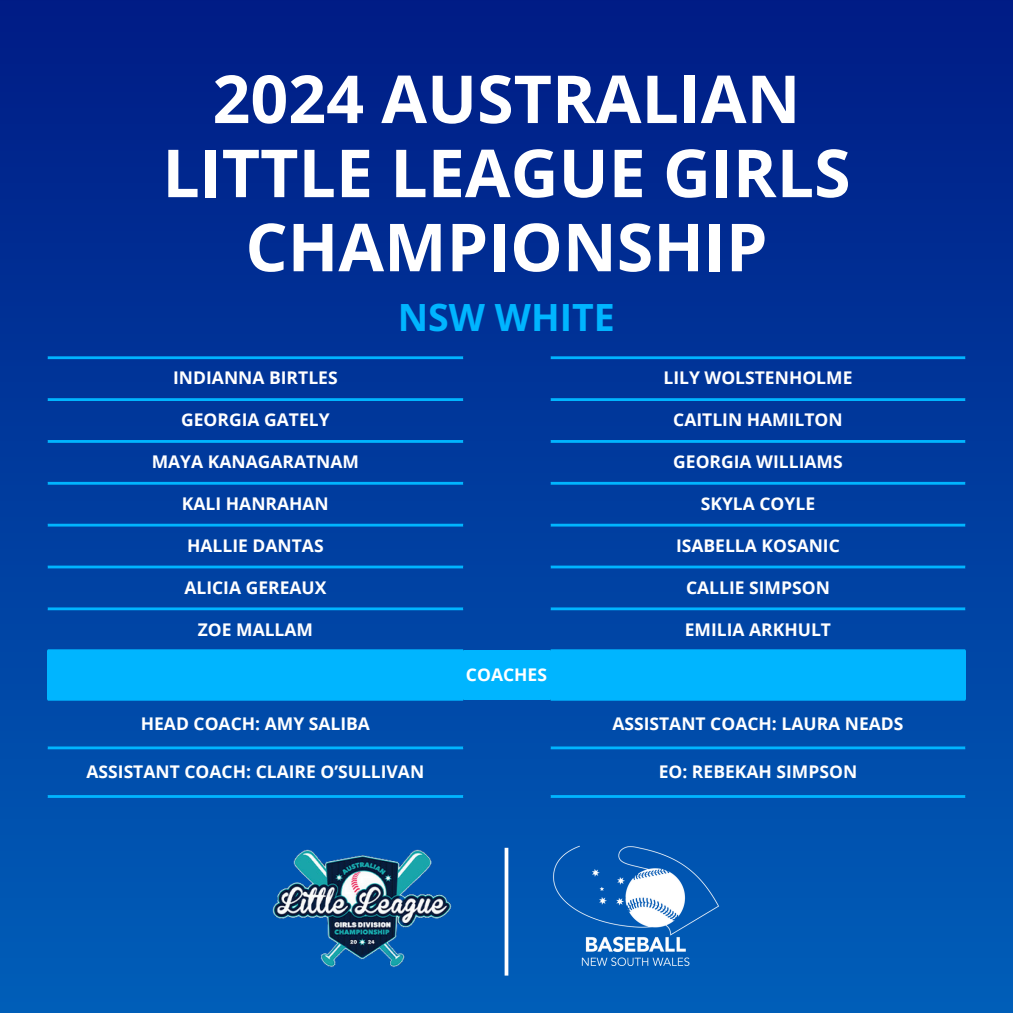
<style>
.page{position:relative;width:1013px;height:1013px;background:#fff}
.page>*{position:absolute;margin:0;border:0;box-sizing:border-box;transform-origin:0 0}
.t1{font:700 66.25px/74px "Open Sans";color:#fff;text-align:center}
.t2{font:700 37.5px "Open Sans";color:#00b5ff}
.t3{font:700 17.5px "Open Sans";color:#fff}
</style>
<div class="page">
<div style="left:0;top:0;width:1012px;height:1012px;background:linear-gradient(to bottom,#001c86,#005fb9)"></div>
<div style="left:48px;top:650px;width:917px;height:49px;background:#00b5ff"></div>
<hr style="left:48px;top:356px;width:415px;height:3px;background:#00b5ff">
<hr style="left:550px;top:356px;width:415px;height:3px;background:#00b5ff">
<hr style="left:48px;top:398px;width:415px;height:3px;background:#00b5ff">
<hr style="left:550px;top:398px;width:415px;height:3px;background:#00b5ff">
<hr style="left:48px;top:440px;width:415px;height:3px;background:#00b5ff">
<hr style="left:550px;top:440px;width:415px;height:3px;background:#00b5ff">
<hr style="left:48px;top:482px;width:415px;height:2px;background:#00b5ff">
<hr style="left:550px;top:482px;width:415px;height:2px;background:#00b5ff">
<hr style="left:48px;top:523px;width:415px;height:3px;background:#00b5ff">
<hr style="left:550px;top:523px;width:415px;height:3px;background:#00b5ff">
<hr style="left:48px;top:565px;width:415px;height:3px;background:#00b5ff">
<hr style="left:550px;top:565px;width:415px;height:3px;background:#00b5ff">
<hr style="left:48px;top:607px;width:415px;height:3px;background:#00b5ff">
<hr style="left:550px;top:607px;width:415px;height:3px;background:#00b5ff">
<hr style="left:48px;top:649px;width:415px;height:3px;background:#00b5ff">
<hr style="left:550px;top:649px;width:415px;height:3px;background:#00b5ff">
<hr style="left:48px;top:698px;width:415px;height:2px;background:#00b5ff">
<hr style="left:550px;top:698px;width:415px;height:2px;background:#00b5ff">
<hr style="left:48px;top:746px;width:415px;height:3px;background:#00b5ff">
<hr style="left:550px;top:746px;width:415px;height:3px;background:#00b5ff">
<hr style="left:48px;top:795px;width:415px;height:3px;background:#00b5ff">
<hr style="left:550px;top:795px;width:415px;height:3px;background:#00b5ff">
<img style="left:543px;top:825px;width:184px;height:155px">
<img style="left:268px;top:816px;width:202px;height:173px">
<svg style="left:504px;top:847px;width:4px;height:128px"></svg>
<p class="t1" style="left:162px;top:60px;width:689px">2024 AUSTRALIAN<br>LITTLE LEAGUE GIRLS<br>CHAMPIONSHIP</p>
<p class="t2" style="left:398px;top:290px;width:219px">NSW WHITE</p>
<p class="t3" style="left:173px;top:366px;width:166px">INDIANNA BIRTLES</p>
<h1 class="t3" style="left:663px;top:366px;width:190px">LILY WOLSTENHOLME</h1>
<p class="t3" style="left:181px;top:407px;width:150px">GEORGIA GATELY</p>
<p class="t3" style="left:673px;top:407px;width:171px">CAITLIN HAMILTON</p>
<p class="t3" style="left:152px;top:449px;width:209px">MAYA KANAGARATNAM</p>
<p class="t3" style="left:673px;top:449px;width:171px">GEORGIA WILLIAMS</p>
<p class="t3" style="left:182px;top:491px;width:148px">KALI HANRAHAN</p>
<p class="t3" style="left:700px;top:491px;width:116px">SKYLA COYLE</p>
<p class="t3" style="left:187px;top:533px;width:138px">HALLIE DANTAS</p>
<p class="t3" style="left:676px;top:533px;width:165px">ISABELLA KOSANIC</p>
<p class="t3" style="left:184px;top:575px;width:144px">ALICIA GEREAUX</p>
<p class="t3" style="left:686px;top:575px;width:145px">CALLIE SIMPSON</p>
<p class="t3" style="left:198px;top:617px;width:117px">ZOE MALLAM</p>
<p class="t3" style="left:685px;top:617px;width:148px">EMILIA ARKHULT</p>
<p class="t3" style="left:466px;top:662px;width:83px">COACHES</p>
<p class="t3" style="left:141px;top:711px;width:231px">HEAD COACH: AMY SALIBA</p>
<p class="t3" style="left:612px;top:711px;width:293px">ASSISTANT COACH: LAURA NEADS</p>
<p class="t3" style="left:87px;top:759px;width:339px">ASSISTANT COACH: CLAIRE O’SULLIVAN</p>
<p class="t3" style="left:658px;top:759px;width:200px">EO: REBEKAH SIMPSON</p>
</div>
